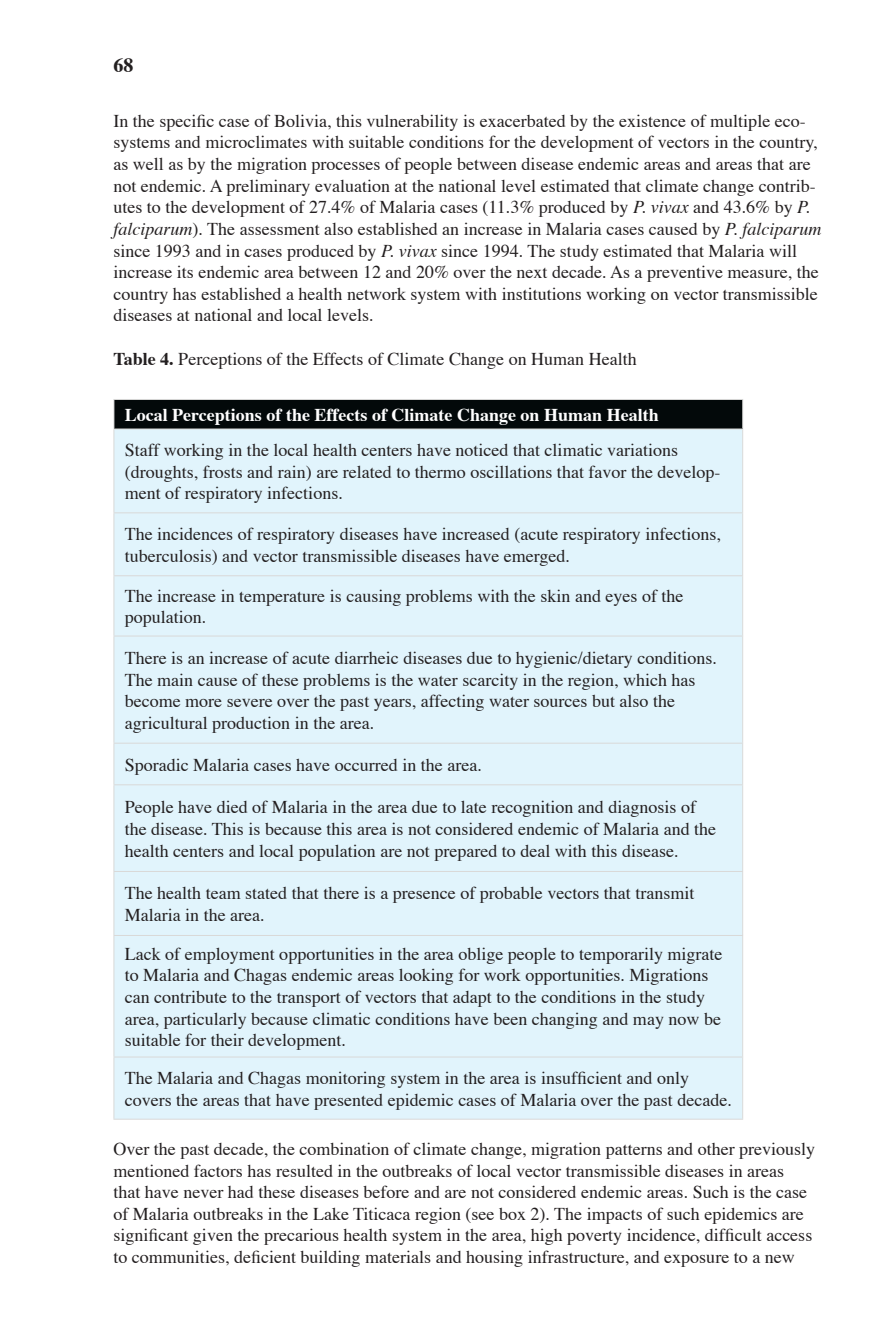
<style>
.page{position:relative;width:885px;height:1327px;background:#fff}
.page>*{position:absolute;margin:0;border:0;box-sizing:border-box;transform-origin:0 0}
.t1{font:700 20px "Times";color:#231f20}
.t2{font:18px/21.6px "Times";color:#231f20}
.t3{font:700 18px "Times";color:#fff}
.s1{font-style:italic}
.s2{font-weight:700}
</style>
<div class="page">
<div style="left:114px;top:399px;width:628px;height:30px;background:#03090a"></div>
<div style="left:114px;top:429px;width:628px;height:689px;background:#e1f4fc"></div>
<hr style="left:113px;top:399px;width:630px;height:1px;background:#d9d9d8">
<svg style="left:113px;top:400px;width:1px;height:28px"></svg>
<svg style="left:742px;top:400px;width:1px;height:28px"></svg>
<hr style="left:113px;top:428px;width:630px;height:1px;background:#d9d9d8">
<hr style="left:113px;top:429px;width:1px;height:83px;background:#d9d9d8">
<hr style="left:742px;top:429px;width:1px;height:83px;background:#d9d9d8">
<hr style="left:113px;top:512px;width:630px;height:1px;background:#d9d9d8">
<hr style="left:113px;top:513px;width:1px;height:62px;background:#d9d9d8">
<hr style="left:742px;top:513px;width:1px;height:62px;background:#d9d9d8">
<hr style="left:113px;top:575px;width:630px;height:1px;background:#d9d9d8">
<hr style="left:113px;top:576px;width:1px;height:59px;background:#d9d9d8">
<hr style="left:742px;top:576px;width:1px;height:59px;background:#d9d9d8">
<hr style="left:113px;top:635px;width:630px;height:1px;background:#d9d9d8">
<hr style="left:113px;top:636px;width:1px;height:106px;background:#d9d9d8">
<hr style="left:742px;top:636px;width:1px;height:106px;background:#d9d9d8">
<hr style="left:113px;top:742px;width:630px;height:1px;background:#d9d9d8">
<hr style="left:113px;top:743px;width:1px;height:41px;background:#d9d9d8">
<hr style="left:742px;top:743px;width:1px;height:41px;background:#d9d9d8">
<hr style="left:113px;top:784px;width:630px;height:1px;background:#d9d9d8">
<hr style="left:113px;top:785px;width:1px;height:86px;background:#d9d9d8">
<hr style="left:742px;top:785px;width:1px;height:86px;background:#d9d9d8">
<hr style="left:113px;top:871px;width:630px;height:1px;background:#d9d9d8">
<hr style="left:113px;top:872px;width:1px;height:63px;background:#d9d9d8">
<hr style="left:742px;top:872px;width:1px;height:63px;background:#d9d9d8">
<hr style="left:113px;top:935px;width:630px;height:1px;background:#d9d9d8">
<hr style="left:113px;top:936px;width:1px;height:120px;background:#d9d9d8">
<hr style="left:742px;top:936px;width:1px;height:120px;background:#d9d9d8">
<hr style="left:113px;top:1056px;width:630px;height:1px;background:#d9d9d8">
<hr style="left:113px;top:1057px;width:1px;height:61px;background:#d9d9d8">
<hr style="left:742px;top:1057px;width:1px;height:61px;background:#d9d9d8">
<hr style="left:113px;top:1118px;width:630px;height:1px;background:#d9d9d8">
<p class="t1" style="left:113px;top:46px;width:21px">68</p>
<p class="t2" style="left:113px;top:108px;width:709px">In the specific case of Bolivia, this vulnerability is exacerbated by the existence of multiple eco&shy;systems and microclimates with suitable conditions for the development of vectors in the country, as well as by the migration processes of people between disease endemic areas and areas that are not endemic. A preliminary evaluation at the national level estimated that climate change contrib&shy;utes to the development of 27.4% of Malaria cases (11.3% produced by <span class="s1">P. vivax</span> and 43.6% by <span class="s1">P. falciparum</span>). The assessment also established an increase in Malaria cases caused by <span class="s1">P. falciparum </span>since 1993 and in cases produced by <span class="s1">P. vivax</span> since 1994. The study estimated that Malaria will increase its endemic area between 12 and 20% over the next decade. As a preventive measure, the country has established a health network system with institutions working on vector transmissible diseases at national and local levels.</p>
<p class="t2" style="left:113px;top:346px;width:524px"><span class="s2">Table 4.</span> Perceptions of the Effects of Climate Change on Human Health</p>
<p class="t3" style="left:125px;top:398px;width:535px">Local Perceptions of the Effects of Climate Change on Human Health</p>
<p class="t2" style="left:125px;top:438px;width:597px">Staff working in the local health centers have noticed that climatic variations (droughts, frosts and rain) are related to thermo oscillations that favor the develop&shy;ment of respiratory infections.</p>
<p class="t2" style="left:125px;top:522px;width:597px">The incidences of respiratory diseases have increased (acute respiratory infections, tuberculosis) and vector transmissible diseases have emerged.</p>
<p class="t2" style="left:125px;top:583px;width:560px">The increase in temperature is causing problems with the skin and eyes of the population.</p>
<p class="t2" style="left:125px;top:645px;width:593px">There is an increase of acute diarrheic diseases due to hygienic/dietary conditions.<br>The main cause of these problems is the water scarcity in the region, which has become more severe over the past years, affecting water sources but also the agricultural production in the area.</p>
<p class="t2" style="left:125px;top:752px;width:358px">Sporadic Malaria cases have occurred in the area.</p>
<p class="t2" style="left:125px;top:795px;width:593px">People have died of Malaria in the area due to late recognition and diagnosis of the disease. This is because this area is not considered endemic of Malaria and the health centers and local population are not prepared to deal with this disease.</p>
<p class="t2" style="left:125px;top:881px;width:571px">The health team stated that there is a presence of probable vectors that transmit<br>Malaria in the area.</p>
<p class="t2" style="left:125px;top:941px;width:599px">Lack of employment opportunities in the area oblige people to temporarily migrate to Malaria and Chagas endemic areas looking for work opportunities. Migrations can contribute to the transport of vectors that adapt to the conditions in the study area, particularly because climatic conditions have been changing and may now be suitable for their development.</p>
<p class="t2" style="left:125px;top:1065px;width:608px">The Malaria and Chagas monitoring system in the area is insufficient and only covers the areas that have presented epidemic cases of Malaria over the past decade.</p>
<p class="t2" style="left:113px;top:1136px;width:703px">Over the past decade, the combination of climate change, migration patterns and other previously mentioned factors has resulted in the outbreaks of local vector transmissible diseases in areas that have never had these diseases before and are not considered endemic areas. Such is the case of Malaria outbreaks in the Lake Titicaca region (see box 2). The impacts of such epidemics are significant given the precarious health system in the area, high poverty incidence, difficult access to communities, deficient building materials and housing infrastructure, and exposure to a new</p>
</div>
